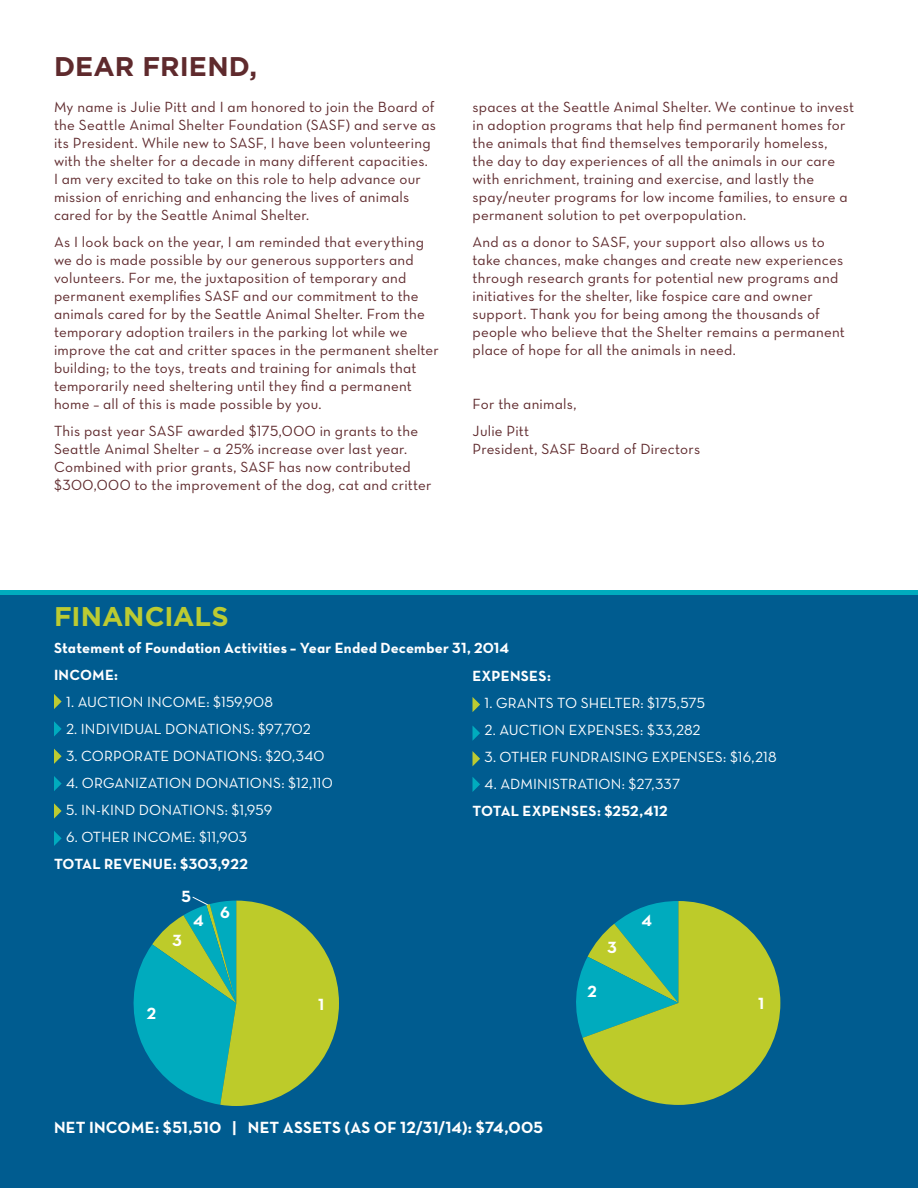
<style>
.page{position:relative;width:918px;height:1188px;background:#fff}
.page>*{position:absolute;margin:0;border:0;box-sizing:border-box;transform-origin:0 0}
.t1{font:700 27px "Gotham";letter-spacing:.005em;color:#5f2a2d}
.t2{font:700 27px "Gotham";letter-spacing:-.005em;color:#bccb32}
.t3{font:16.5px "Neutra Text Bold Alt";letter-spacing:.01em;color:#fff}
.t4{font:15px/18px "Neutra Text Book Alt";letter-spacing:.015em;color:#5f2a2d}
.t5{font:15px "Neutra Text Book Alt";letter-spacing:.005em;color:#fff}
.t6{font:15px "Neutra Text Bold Alt";letter-spacing:.01em;color:#fff}
</style>
<div class="page">
<div style="left:0;top:594px;width:918px;height:594px;background:#005c90"></div>
<div style="left:0;top:590px;width:918px;height:5px;background:#00abbe"></div>
<svg style="left:54px;top:721px;width:8px;height:15px"></svg>
<svg style="left:54px;top:776px;width:8px;height:15px"></svg>
<svg style="left:54px;top:694px;width:8px;height:15px"></svg>
<svg style="left:54px;top:749px;width:8px;height:15px"></svg>
<svg style="left:54px;top:803px;width:8px;height:16px"></svg>
<svg style="left:54px;top:831px;width:8px;height:15px"></svg>
<svg style="left:576px;top:901px;width:204px;height:204px"></svg>
<svg style="left:472px;top:726px;width:8px;height:15px"></svg>
<svg style="left:472px;top:777px;width:8px;height:15px"></svg>
<svg style="left:472px;top:697px;width:8px;height:15px"></svg>
<svg style="left:472px;top:751px;width:8px;height:15px"></svg>
<svg style="left:133px;top:896px;width:206px;height:210px"></svg>
<h1 class="t1" style="left:54px;top:51px;width:205px">DEAR FRIEND,</h1>
<p class="t4" style="left:54px;top:98px;width:384px">My name is Julie Pitt and I am honored to join the Board of the Seattle Animal Shelter Foundation (SASF) and serve as its President. While new to SASF, I have been volunteering with the shelter for a decade in many different capacities.<br>I am very excited to take on this role to help advance our mission of enriching and enhancing the lives of animals cared for by the Seattle Animal Shelter.</p>
<p class="t4" style="left:54px;top:233px;width:386px">As I look back on the year, I am reminded that everything we do is made possible by our generous supporters and volunteers. For me, the juxtaposition of temporary and permanent exemplifies SASF and our commitment to the animals cared for by the Seattle Animal Shelter. From the temporary adoption trailers in the parking lot while we improve the cat and critter spaces in the permanent shelter building; to the toys, treats and training for animals that temporarily need sheltering until they find a permanent home – all of this is made possible by you.</p>
<p class="t4" style="left:54px;top:422px;width:379px">This past year SASF awarded $175,000 in grants to the Seattle Animal Shelter – a 25% increase over last year.<br>Combined with prior grants, SASF has now contributed $300,000 to the improvement of the dog, cat and critter</p>
<p class="t4" style="left:472px;top:98px;width:383px">spaces at the Seattle Animal Shelter. We continue to invest in adoption programs that help find permanent homes for the animals that find themselves temporarily homeless,<br>the day to day experiences of all the animals in our care with enrichment, training and exercise, and lastly the spay/neuter programs for low income families, to ensure a permanent solution to pet overpopulation.</p>
<p class="t4" style="left:472px;top:233px;width:374px">And as a donor to SASF, your support also allows us to take chances, make changes and create new experiences through research grants for potential new programs and initiatives for the shelter, like fospice care and owner support. Thank you for being among the thousands of people who believe that the Shelter remains a permanent place of hope for all the animals in need.</p>
<p class="t4" style="left:472px;top:390px;width:106px;line-height:27px">For the animals,<br>Julie Pitt</p>
<p class="t4" style="left:472px;top:440px;width:229px">President, SASF Board of Directors</p>
<h1 class="t2" style="left:54px;top:600px;width:176px">FINANCIALS</h1>
<p class="t6" style="left:54px;top:638px;width:457px">Statement of Foundation Activities – Year Ended December 31, 2014</p>
<p class="t6" style="left:54px;top:665px;width:66px">INCOME:</p>
<p class="t5" style="left:66px;top:693px;width:208px">1. AUCTION INCOME: $159,908</p>
<p class="t5" style="left:66px;top:720px;width:246px">2. INDIVIDUAL DONATIONS: $97,702</p>
<p class="t5" style="left:66px;top:747px;width:260px">3. CORPORATE DONATIONS: $20,340</p>
<p class="t5" style="left:66px;top:774px;width:268px">4. ORGANIZATION DONATIONS: $12,110</p>
<p class="t5" style="left:66px;top:801px;width:208px">5. IN-KIND DONATIONS: $1,959</p>
<p class="t5" style="left:66px;top:828px;width:183px">6. OTHER INCOME: $11,903</p>
<p class="t6" style="left:54px;top:854px;width:195px">TOTAL REVENUE: $303,922</p>
<p class="t3" style="left:182px;top:886px;width:11px">5</p>
<p class="t3" style="left:173px;top:930px;width:11px">3</p>
<p class="t3" style="left:193px;top:910px;width:12px">4</p>
<p class="t3" style="left:220px;top:902px;width:11px">6</p>
<p class="t3" style="left:147px;top:1004px;width:11px">2</p>
<p class="t3" style="left:318px;top:994px;width:8px">1</p>
<p class="t6" style="left:472px;top:667px;width:80px">EXPENSES:</p>
<p class="t5" style="left:484px;top:694px;width:222px">1. GRANTS TO SHELTER: $175,575</p>
<p class="t5" style="left:484px;top:721px;width:218px">2. AUCTION EXPENSES: $33,282</p>
<p class="t5" style="left:484px;top:748px;width:294px">3. OTHER FUNDRAISING EXPENSES: $16,218</p>
<p class="t5" style="left:484px;top:775px;width:197px">4. ADMINISTRATION: $27,337</p>
<p class="t6" style="left:472px;top:802px;width:197px">TOTAL EXPENSES: $252,412</p>
<p class="t3" style="left:607px;top:937px;width:11px">3</p>
<p class="t3" style="left:587px;top:981px;width:11px">2</p>
<p class="t3" style="left:641px;top:910px;width:12px">4</p>
<p class="t3" style="left:758px;top:993px;width:8px">1</p>
<p class="t3" style="left:54px;top:1117px;width:491px">NET INCOME: $51,510 | NET ASSETS (AS OF 12/31/14): $74,005</p>
</div>
